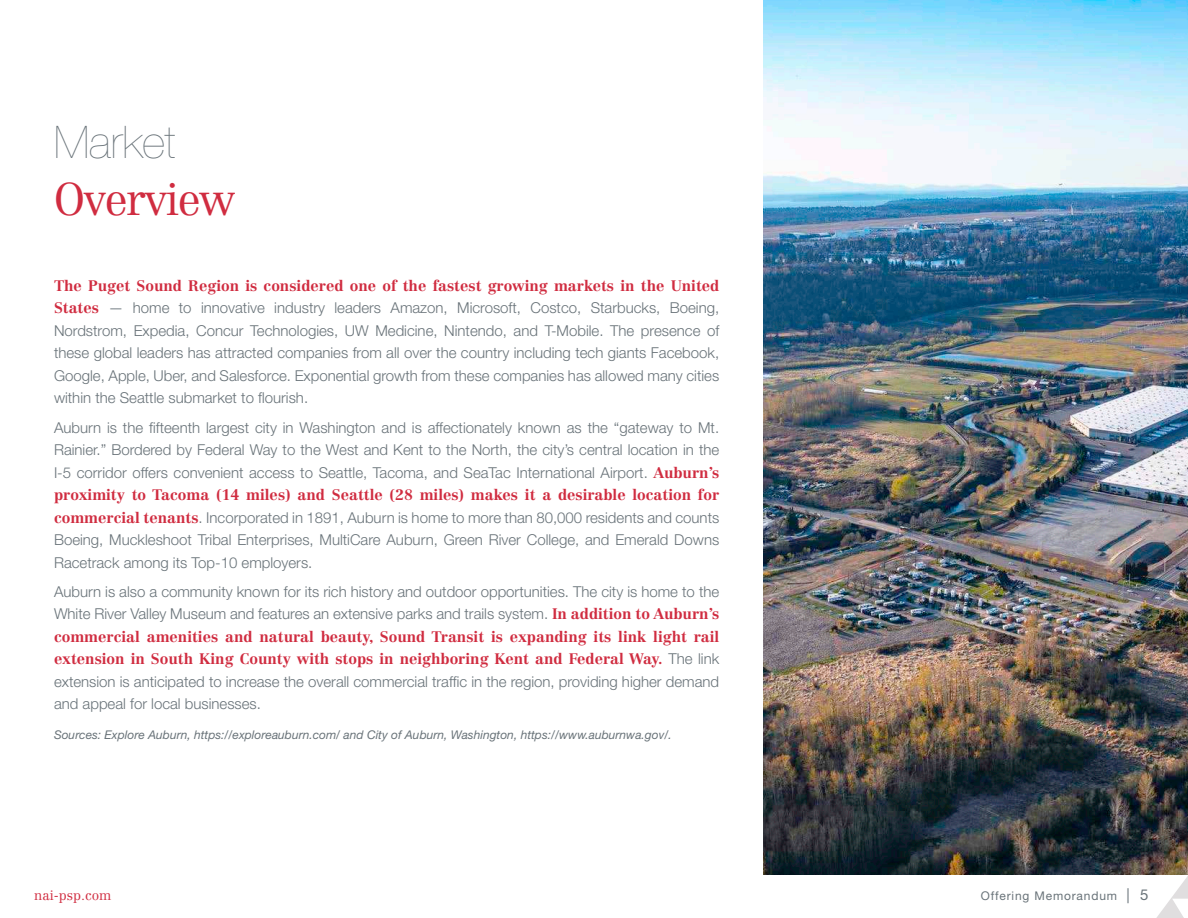
<style>
.page{position:relative;width:1188px;height:918px;background:#fff}
.page>*{position:absolute;margin:0;border:0;box-sizing:border-box;transform-origin:0 0}
.t1{font:300 45px "Centennial LT Std";letter-spacing:-.04em;color:#d02c40}
.t2{font:200 45px "Helvetica Neue LT Std";color:#697379}
.t3{font:300 15px/22.5px "Helvetica Neue LT Std";color:#697379;text-align:justify}
.t4{font:300 13.5px "Centennial LT Std";color:#d02c40}
.t5{font:italic 12px "Helvetica Neue LT Std";color:#697379}
.t6{font:12px "Helvetica Neue LT Std";letter-spacing:.07em;color:#697379}
.s1{font-family:"Centennial LT Std";font-weight:700;color:#d02c40}
.s2{font-size:15px}
</style>
<div class="page">
<img style="left:763px;top:0;width:425px;height:875px">
<svg style="left:1155px;top:874px;width:33px;height:44px"></svg>
<p class="t2" style="left:54px;top:116px;width:123px">Market</p>
<p class="t1" style="left:54px;top:173px;width:183px">Overview</p>
<p class="t3" style="left:54px;top:274px;width:667px"><span class="s1">The Puget Sound Region is considered one of the fastest growing markets in the United States</span> — home to innovative industry leaders Amazon, Microsoft, Costco, Starbucks, Boeing, Nordstrom, Expedia, Concur Technologies, UW Medicine, Nintendo, and T-Mobile. The presence of these global leaders has attracted companies from all over the country including tech giants Facebook, Google, Apple, Uber, and Salesforce. Exponential growth from these companies has allowed many cities within the Seattle submarket to flourish.</p>
<p class="t3" style="left:54px;top:416px;width:667px">Auburn is the fifteenth largest city in Washington and is affectionately known as the “gateway to Mt.<br>Rainier.” Bordered by Federal Way to the West and Kent to the North, the city’s central location in the I-5 corridor offers convenient access to Seattle, Tacoma, and SeaTac International Airport. <span class="s1">Auburn’s proximity to Tacoma (14 miles) and Seattle (28 miles) makes it a desirable location for commercial tenants</span>. Incorporated in 1891, Auburn is home to more than 80,000 residents and counts Boeing, Muckleshoot Tribal Enterprises, MultiCare Auburn, Green River College, and Emerald Downs Racetrack among its Top-10 employers.</p>
<p class="t3" style="left:54px;top:580px;width:667px">Auburn is also a community known for its rich history and outdoor opportunities. The city is home to the White River Valley Museum and features an extensive parks and trails system. <span class="s1">In addition to Auburn’s commercial amenities and natural beauty, Sound Transit is expanding its link light rail extension in South King County with stops in neighboring Kent and Federal Way.</span> The link extension is anticipated to increase the overall commercial traffic in the region, providing higher demand and appeal for local businesses.</p>
<p class="t5" style="left:54px;top:727px;width:619px">Sources: Explore Auburn, https://exploreauburn.com/ and City of Auburn, Washington, https://www.auburnwa.gov/.</p>
<p class="t4" style="left:34px;top:887px;width:79px">nai-psp.com</p>
<p class="t6" style="left:981px;top:889px;width:169px">Offering Memorandum <span class="s2">| 5</span></p>
</div>
